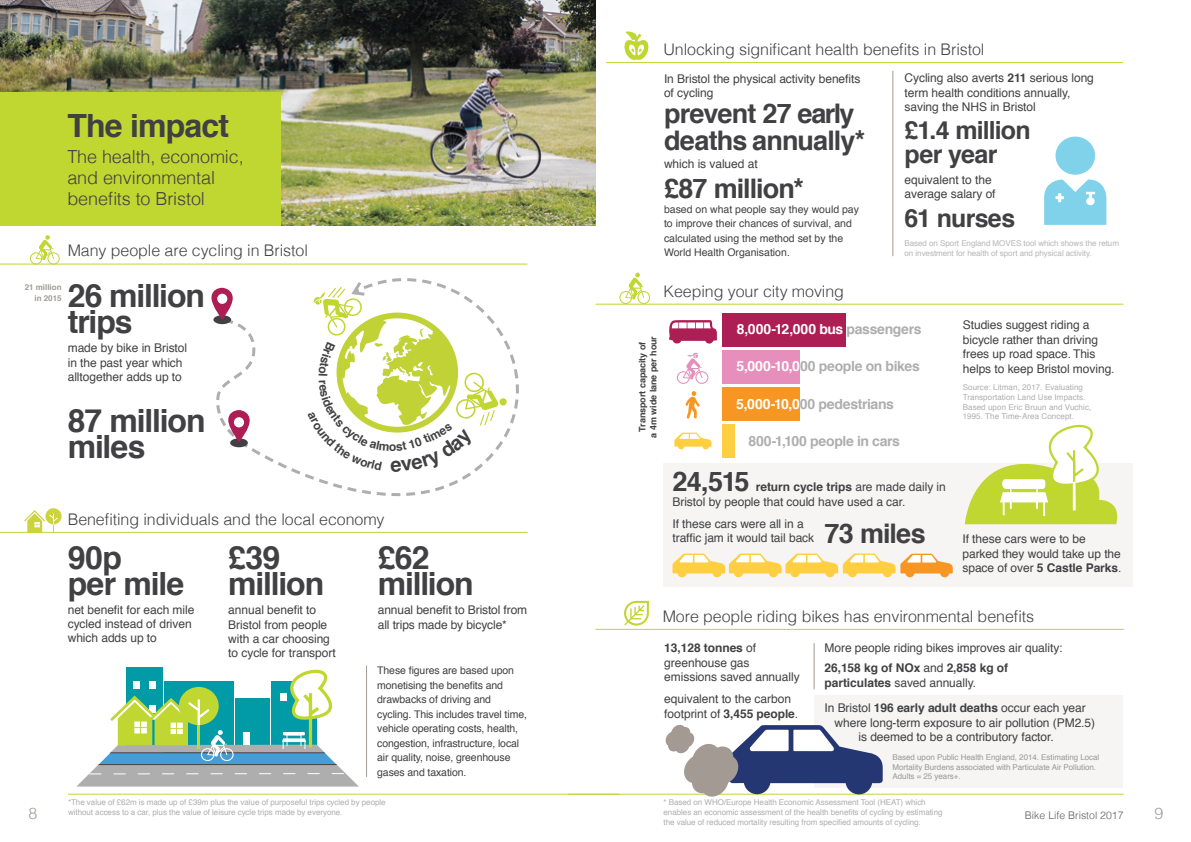
<style>
.page{position:relative;width:1191px;height:842px;background:#fff}
.page>*{position:absolute;margin:0;border:0;box-sizing:border-box;transform-origin:0 0}
.t1{font:700 32px/26px "Helvetica";letter-spacing:-.035em;color:#414042}
.t2{font:700 27px/27px "Helvetica";letter-spacing:-.035em;color:#414042}
.t3{font:700 25px/24px "Helvetica";letter-spacing:-.03em;color:#414042}
.t4{font:300 18px/21px "Helvetica";letter-spacing:-.005em;color:#414042}
.t5{font:300 16px "Helvetica";letter-spacing:-.005em;color:#414042}
.t6{font:300 16px "Helvetica";color:#a39a94}
.t7{font:700 14px "Helvetica";letter-spacing:-.025em;color:#aeaeae}
.t8{font:700 14px "Helvetica";letter-spacing:-.025em;color:#fff}
.t9{font:12px/14.5px "Helvetica";letter-spacing:-.005em;color:#414042}
.t10{font:10.5px/14.5px "Helvetica";letter-spacing:-.01em;color:#414042}
.t11{font:300 10.5px "Helvetica";color:#5e5d5e}
.t12{font:700 9px/10.8px "Helvetica";letter-spacing:-.005em;color:#414042;text-align:center}
.t13{font:8px/9.6px "Helvetica";letter-spacing:-.005em;color:#aeaeae}
.t14{font:8px/9.6px "Helvetica";letter-spacing:-.005em;color:#999898}
.t15{font:8px/9.6px "Helvetica";letter-spacing:-.005em;color:#b7b6b6}
.t16{font:700 8px/11px "Helvetica";color:#a39a94;text-align:right}
.s1{font-weight:700}
.s2{color:#aeaeae}
.s3{color:#fff}
</style>
<div class="page">
<hr style="left:568px;top:794px;width:555px;height:1px;background:#c0d631">
<hr style="left:68px;top:794px;width:551px;height:1px;background:#c0d631">
<hr style="left:606px;top:62px;width:517px;height:1px;background:#c0d631">
<hr style="left:595px;top:304px;width:528px;height:1px;background:#c0d631">
<div style="left:814px;top:696px;width:308px;height:92px;background:#f6f5f4"></div>
<img style="left:0;top:0;width:595px;height:226px">
<svg style="left:619px;top:273px;width:31px;height:31px"></svg>
<div style="left:1055px;top:137px;width:40px;height:38px;background:#7fd2ea;border-radius:50%"></div>
<svg style="left:1044px;top:180px;width:62px;height:45px;background:#91d8ec"></svg>
<svg style="left:665px;top:724px;width:217px;height:73px"></svg>
<div style="left:0;top:92px;width:280px;height:134px;background:#c0d631"></div>
<hr style="left:0;top:264px;width:527px;height:1px;background:#c0d631">
<hr style="left:0;top:532px;width:527px;height:1px;background:#c0d631">
<svg style="left:77px;top:667px;width:281px;height:119px"></svg>
<svg style="left:30px;top:235px;width:30px;height:30px"></svg>
<svg style="left:24px;top:508px;width:38px;height:25px"></svg>
<hr style="left:366px;top:666px;width:1px;height:111px;background:#a39a94">
<svg style="left:624px;top:31px;width:25px;height:29px"></svg>
<hr style="left:892px;top:71px;width:1px;height:185px;background:#a39a94">
<div style="left:663px;top:463px;width:470px;height:124px;background:#f6f5f4"></div>
<hr style="left:595px;top:629px;width:529px;height:1px;background:#c0d631">
<svg style="left:964px;top:424px;width:154px;height:100px"></svg>
<svg style="left:624px;top:601px;width:25px;height:25px"></svg>
<div style="left:677px;top:568px;width:9px;height:9px;background:#ffcf41;border-radius:50%"></div>
<div style="left:712px;top:568px;width:9px;height:9px;background:#ffcf41;border-radius:50%"></div>
<div style="left:734px;top:568px;width:9px;height:9px;background:#ffcf41;border-radius:50%"></div>
<div style="left:769px;top:568px;width:9px;height:9px;background:#ffcf41;border-radius:50%"></div>
<div style="left:790px;top:568px;width:9px;height:9px;background:#ffcf41;border-radius:50%"></div>
<div style="left:825px;top:568px;width:9px;height:9px;background:#ffcf41;border-radius:50%"></div>
<div style="left:847px;top:568px;width:10px;height:9px;background:#ffcf41;border-radius:50%"></div>
<div style="left:882px;top:568px;width:10px;height:9px;background:#ffcf41;border-radius:50%"></div>
<svg style="left:672px;top:553px;width:280px;height:20px"></svg>
<div style="left:905px;top:568px;width:9px;height:9px;background:#f89624;border-radius:50%"></div>
<div style="left:940px;top:568px;width:9px;height:9px;background:#f89624;border-radius:50%"></div>
<hr style="left:813px;top:643px;width:1px;height:46px;background:#a39a94">
<div style="left:722px;top:424px;width:12px;height:33px;background:#ffcf41"></div>
<div style="left:722px;top:387px;width:77px;height:34px;background:#f89624"></div>
<div style="left:722px;top:351px;width:77px;height:33px;background:#e68ebc"></div>
<div style="left:722px;top:314px;width:123px;height:33px;background:#ad1e54"></div>
<svg style="left:685px;top:391px;width:15px;height:27px"></svg>
<svg style="left:677px;top:353px;width:31px;height:31px"></svg>
<svg style="left:669px;top:320px;width:48px;height:24px"></svg>
<svg style="left:674px;top:433px;width:37px;height:16px"></svg>
<div style="left:702px;top:443px;width:7px;height:6px;background:#ffcf41;border-radius:50%"></div>
<svg style="left:211px;top:278px;width:308px;height:219px"></svg>
<h1 class="t1" style="left:67px;top:113px;width:163px">The impact</h1>
<h3 class="t4" style="left:67px;top:144px;width:178px">The health, economic, and environmental benefits to Bristol</h3>
<h3 class="t5" style="left:68px;top:237px;width:242px">Many people are cycling in Bristol</h3>
<h1 class="t1" style="left:68px;top:283px;width:139px">26 million trips</h1>
<p class="t9" style="left:68px;top:341px;width:121px">made by bike in Bristol in the past year which alltogether adds up to</p>
<h1 class="t1" style="left:68px;top:408px;width:139px">87 million miles</h1>
<p class="t16" style="left:25px;top:282px;width:38px">21 million in 2015</p>
<h3 class="t5" style="left:68px;top:506px;width:318px">Benefiting individuals and the local economy</h3>
<h1 class="t1" style="left:228px;top:545px;width:97px">£39 million</h1>
<p class="t9" style="left:228px;top:603px;width:109px;line-height:14.2px">annual benefit to<br>Bristol from people with a car choosing to cycle for transport</p>
<h1 class="t1" style="left:378px;top:545px;width:97px">£62 million</h1>
<p class="t9" style="left:378px;top:603px;width:151px">annual benefit to Bristol from all trips made by bicycle*</p>
<p class="t10" style="left:377px;top:663px;width:151px">These figures are based upon monetising the benefits and drawbacks of driving and cycling. This includes travel time, vehicle operating costs, health, congestion, infrastructure, local air quality, noise, greenhouse gases and taxation.</p>
<h1 class="t1" style="left:68px;top:546px;width:118px">90p<br>per mile</h1>
<p class="t9" style="left:68px;top:603px;width:128px;line-height:14px">net benefit for each mile cycled instead of driven which adds up to</p>
<h3 class="t5" style="left:663px;top:35px;width:322px">Unlocking significant health benefits in Bristol</h3>
<p class="t9" style="left:664px;top:72px;width:198px">In Bristol the physical activity benefits of cycling</p>
<h2 class="t2" style="left:664px;top:100px;width:203px">prevent 27 early deaths annually*</h2>
<p class="t9" style="left:664px;top:157px;width:95px">which is valued at</p>
<h2 class="t2" style="left:664px;top:175px;width:141px">£87 million*</h2>
<p class="t10" style="left:664px;top:202px;width:196px">based on what people say they would pay to improve their chances of survival, and calculated using the method set by the World Health Organisation.</p>
<h3 class="t5" style="left:663px;top:278px;width:182px">Keeping your city moving</h3>
<p class="t9" style="left:904px;top:71px;width:191px">Cycling also averts <span class="s1">211</span> serious long term health conditions annually, saving the NHS in Bristol</p>
<h3 class="t3" style="left:904px;top:119px;width:128px">£1.4 million per year</h3>
<p class="t9" style="left:904px;top:172px;width:93px">equivalent to the average salary of</p>
<h3 class="t3" style="left:904px;top:206px;width:112px">61 nurses</h3>
<p class="t15" style="left:904px;top:239px;width:216px">Based on Sport England MOVES tool which shows the return on investment for health of sport and physical activity.</p>
<p class="t12" style="left:637px;top:438px;width:103px;rotate:-90deg">Transport capacity of<br>a 4m wide lane per hour</p>
<p class="t8" style="left:737px;top:318px;width:186px">8,000-12,000 bus <span class="s2">passengers</span></p>
<p class="t7" style="left:736px;top:355px;width:185px"><span class="s3">5,000-10,0</span>00 people on bikes</p>
<p class="t7" style="left:736px;top:393px;width:159px"><span class="s3">5,000-10,0</span>00 pedestrians</p>
<p class="t7" style="left:748px;top:429px;width:153px">800-1,100 people in cars</p>
<h2 class="t2" style="left:672px;top:468px;width:79px">24,515</h2>
<p class="t9" style="left:672px;top:480px;width:275px;text-indent:83px"><span class="s1">return cycle trips</span> are made daily in<br>Bristol by people that could have used a car.</p>
<p class="t9" style="left:672px;top:517px;width:143px">If these cars were all in a traffic jam it would tail back</p>
<h2 class="t2" style="left:824px;top:520px;width:103px">73 miles</h2>
<p class="t9" style="left:962px;top:318px;width:153px">Studies suggest riding a bicycle rather than driving frees up road space. This helps to keep Bristol moving.</p>
<p class="t13" style="left:962px;top:383px;width:130px">Source: Litman, 2017. Evaluating<br>Transportation Land Use Impacts.<br>Based upon Eric Bruun and Vuchic,<br>1995. The Time-Area Concept.</p>
<p class="t9" style="left:962px;top:532px;width:160px">If these cars were to be parked they would take up the space of over <span class="s1">5 Castle Parks</span>.</p>
<h3 class="t5" style="left:662px;top:603px;width:373px">More people riding bikes has environmental benefits</h3>
<p class="t9" style="left:824px;top:638px;width:240px;line-height:20.1px">More people riding bikes improves air quality:<br><span class="s1">26,158 kg of NOx</span> and <span class="s1">2,858 kg of</span></p>
<p class="t9" style="left:824px;top:670px;width:263px;line-height:25.4px"><span class="s1">particulates</span> saved annually.<br>In Bristol <span class="s1">196 early adult deaths</span> occur each year</p>
<p class="t9" style="left:858px;top:715px;width:238px;text-indent:-24px">where long-term exposure to air pollution (PM2.5) is deemed to be a contributory factor.</p>
<p class="t14" style="left:892px;top:753px;width:208px">Based upon Public Health England, 2014. Estimating Local<br>Mortality Burdens associated with Particulate Air Pollution.<br>Adults = 25 years+.</p>
<p class="t9" style="left:664px;top:641px;width:137px"><span class="s1">13,128 tonnes</span> of greenhouse gas emissions saved annually</p>
<p class="t9" style="left:664px;top:692px;width:135px">equivalent to the carbon footprint of <span class="s1">3,455 people</span>.</p>
<p class="t13" style="left:663px;top:798px;width:280px">* Based on WHO/Europe Health Economic Assessment Tool (HEAT) which enables an economic assessment of the health benefits of cycling by estimating the value of reduced mortality resulting from specified amounts of cycling.</p>
<p class="t13" style="left:68px;top:798px;width:319px">*The value of £62m is made up of £39m plus the value of purposeful trips cycled by people without access to a car, plus the value of leisure cycle trips made by everyone.</p>
<h3 class="t6" style="left:28px;top:800px;width:10px">8</h3>
<p class="t11" style="left:1025px;top:806px;width:100px">Bike Life Bristol 2017</p>
<h3 class="t6" style="left:1154px;top:800px;width:10px">9</h3>
</div>
